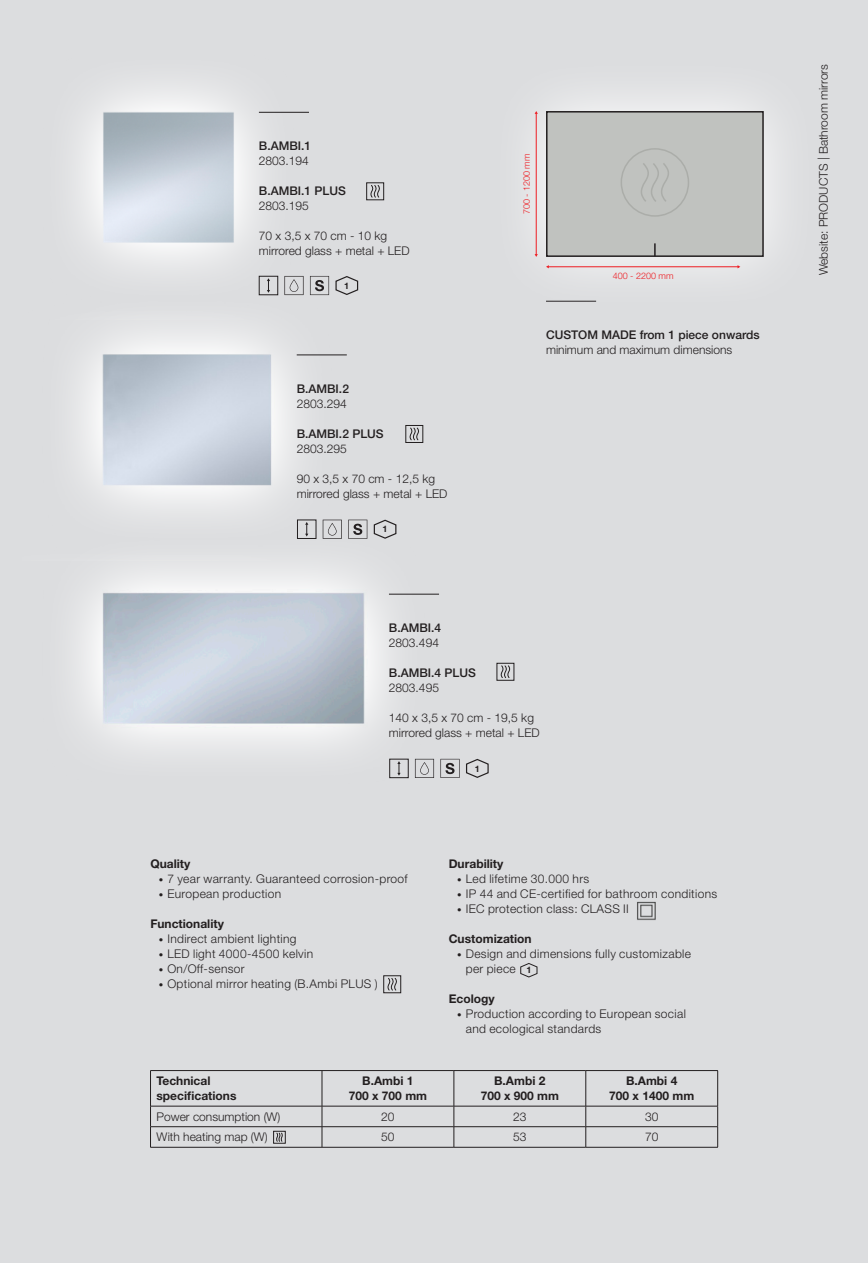
<style>
.page{position:relative;width:868px;height:1263px;background:#fff}
.page>*{position:absolute;margin:0;border:0;box-sizing:border-box;transform-origin:0 0}
.t1{font:300 12px/15px "Helvetica Neue LT Std";letter-spacing:.03em;color:#231f20}
.t2{font:300 12px/15px "Helvetica Neue LT Std";color:#231f20}
.t3{font:700 12px/15px "Helvetica Neue LT Std";color:#231f20;text-align:center}
.t4{font:500 12px "Helvetica Neue LT Std";color:#231f20}
.t5{font:300 9px "Helvetica Neue LT Std";color:#ee1d23}
.t6{font:700 9px "Helvetica Neue LT Std";color:#231f20}
.s1{font-weight:700;font-size:9px}
</style>
<div class="page">
<div style="left:0;top:0;width:867px;height:1263px;background:#dcdddf"></div>
<img style="left:78px;top:87px;width:231px;height:202px">
<img style="left:77px;top:567px;width:383px;height:212px">
<img style="left:77px;top:289px;width:291px;height:250px">
<hr style="left:259px;top:112px;width:50px;height:1px;background:#231f20">
<hr style="left:297px;top:355px;width:50px;height:1px;background:#231f20">
<hr style="left:389px;top:594px;width:50px;height:1px;background:#231f20">
<div style="left:366px;top:182px;width:18px;height:18px;border:1px solid #231f20"></div>
<svg style="left:370px;top:185px;width:10px;height:13px"></svg>
<div style="left:405px;top:425px;width:18px;height:18px;border:1px solid #231f20"></div>
<svg style="left:409px;top:427px;width:10px;height:14px"></svg>
<div style="left:496px;top:663px;width:18px;height:17px;border:1px solid #231f20"></div>
<svg style="left:499px;top:665px;width:11px;height:14px"></svg>
<div style="left:546px;top:112px;width:217px;height:144px;background:#c0c2bf"></div>
<div style="left:546px;top:111px;width:217px;height:146px;border:2px solid #231f20"></div>
<div style="left:620px;top:148px;width:69px;height:69px;border:2px solid #abada9;border-radius:50%"></div>
<svg style="left:641px;top:163px;width:28px;height:39px"></svg>
<svg style="left:654px;top:243px;width:1px;height:13px"></svg>
<hr style="left:548px;top:266px;width:190px;height:1px;background:#ee1d23">
<hr style="left:536px;top:113px;width:1px;height:142px;background:#ee1d23">
<svg style="left:373px;top:519px;width:24px;height:20px"></svg>
<svg style="left:466px;top:758px;width:23px;height:20px"></svg>
<svg style="left:284px;top:276px;width:19px;height:19px"></svg>
<svg style="left:322px;top:520px;width:20px;height:19px"></svg>
<svg style="left:415px;top:759px;width:19px;height:19px"></svg>
<svg style="left:310px;top:276px;width:49px;height:20px"></svg>
<svg style="left:348px;top:520px;width:19px;height:19px"></svg>
<svg style="left:440px;top:759px;width:19px;height:19px"></svg>
<svg style="left:258px;top:276px;width:20px;height:19px"></svg>
<svg style="left:297px;top:519px;width:19px;height:20px"></svg>
<svg style="left:389px;top:758px;width:20px;height:20px"></svg>
<svg style="left:520px;top:963px;width:17px;height:15px"></svg>
<hr style="left:150px;top:1070px;width:172px;height:1px;background:#231f20">
<hr style="left:150px;top:1071px;width:1px;height:35px;background:#231f20">
<hr style="left:322px;top:1070px;width:132px;height:1px;background:#231f20">
<hr style="left:322px;top:1071px;width:1px;height:35px;background:#231f20">
<hr style="left:454px;top:1070px;width:131px;height:1px;background:#231f20">
<hr style="left:453px;top:1071px;width:1px;height:35px;background:#231f20">
<hr style="left:585px;top:1070px;width:132px;height:1px;background:#231f20">
<hr style="left:585px;top:1071px;width:1px;height:35px;background:#231f20">
<hr style="left:717px;top:1071px;width:1px;height:35px;background:#231f20">
<hr style="left:150px;top:1106px;width:172px;height:1px;background:#231f20">
<hr style="left:322px;top:1106px;width:132px;height:1px;background:#231f20">
<hr style="left:454px;top:1106px;width:131px;height:1px;background:#231f20">
<hr style="left:585px;top:1106px;width:132px;height:1px;background:#231f20">
<hr style="left:150px;top:1126px;width:172px;height:1px;background:#231f20">
<svg style="left:150px;top:1106px;width:1px;height:41px"></svg>
<hr style="left:322px;top:1126px;width:132px;height:1px;background:#231f20">
<svg style="left:322px;top:1106px;width:1px;height:41px"></svg>
<hr style="left:454px;top:1126px;width:131px;height:1px;background:#231f20">
<svg style="left:453px;top:1106px;width:1px;height:41px"></svg>
<hr style="left:585px;top:1126px;width:132px;height:1px;background:#231f20">
<svg style="left:585px;top:1106px;width:1px;height:41px"></svg>
<svg style="left:717px;top:1106px;width:1px;height:41px"></svg>
<hr style="left:150px;top:1147px;width:172px;height:1px;background:#231f20">
<hr style="left:322px;top:1147px;width:132px;height:1px;background:#231f20">
<hr style="left:454px;top:1147px;width:131px;height:1px;background:#231f20">
<hr style="left:585px;top:1147px;width:132px;height:1px;background:#231f20">
<img style="left:637px;top:901px;width:18px;height:19px">
<div style="left:383px;top:975px;width:18px;height:18px;border:1px solid #231f20"></div>
<svg style="left:387px;top:978px;width:10px;height:13px"></svg>
<div style="left:273px;top:1131px;width:12px;height:12px;border:1px solid #231f20"></div>
<svg style="left:275px;top:1132px;width:8px;height:10px"></svg>
<p class="t4" style="left:259px;top:139px;width:54px">B.AMBI.1</p>
<p class="t1" style="left:259px;top:153px;width:52px">2803.194</p>
<p class="t4" style="left:259px;top:184px;width:88px">B.AMBI.1 PLUS</p>
<p class="t1" style="left:259px;top:198px;width:52px">2803.195</p>
<p class="t2" style="left:259px;top:228px;width:152px">70 x 3,5 x 70 cm - 10 kg mirrored glass + metal + LED</p>
<p class="t6" style="left:344px;top:280px;width:7px">1</p>
<p class="t4" style="left:297px;top:382px;width:54px">B.AMBI.2</p>
<p class="t1" style="left:297px;top:396px;width:52px">2803.294</p>
<p class="t4" style="left:297px;top:427px;width:88px">B.AMBI.2 PLUS</p>
<p class="t1" style="left:297px;top:441px;width:52px">2803.295</p>
<p class="t2" style="left:297px;top:471px;width:152px">90 x 3,5 x 70 cm - 12,5 kg mirrored glass + metal + LED</p>
<p class="t6" style="left:382px;top:524px;width:7px">1</p>
<p class="t5" style="left:521px;top:214px;width:62px;rotate:-90deg">700 - 1200 mm</p>
<p class="t5" style="left:612px;top:270px;width:62px">400 - 2200 mm</p>
<p class="t4" style="left:546px;top:328px;width:215px">CUSTOM MADE from 1 piece onwards</p>
<p class="t2" style="left:546px;top:342px;width:188px">minimum and maximum dimensions</p>
<p class="t4" style="left:389px;top:621px;width:54px">B.AMBI.4</p>
<p class="t1" style="left:389px;top:635px;width:52px">2803.494</p>
<p class="t4" style="left:389px;top:666px;width:88px">B.AMBI.4 PLUS</p>
<p class="t1" style="left:389px;top:680px;width:52px">2803.495</p>
<p class="t2" style="left:389px;top:710px;width:152px">140 x 3,5 x 70 cm - 19,5 kg mirrored glass + metal + LED</p>
<p class="t3" style="left:150px;top:856px;width:41px">Quality</p>
<p class="t1" style="left:159px;top:871px;width:250px"><span class="s1">•</span> 7 year warranty. Guaranteed corrosion-proof</p>
<p class="t1" style="left:159px;top:886px;width:124px"><span class="s1">•</span> European production</p>
<p class="t3" style="left:150px;top:916px;width:75px">Functionality</p>
<p class="t1" style="left:159px;top:931px;width:139px"><span class="s1">•</span> Indirect ambient lighting</p>
<p class="t1" style="left:159px;top:946px;width:156px"><span class="s1">•</span> LED light 4000-4500 kelvin</p>
<p class="t1" style="left:159px;top:961px;width:87px"><span class="s1">•</span> On/Off-sensor</p>
<p class="t1" style="left:159px;top:976px;width:220px"><span class="s1">•</span> Optional mirror heating (B.Ambi PLUS )</p>
<p class="t6" style="left:475px;top:763px;width:7px">1</p>
<p class="t3" style="left:448px;top:856px;width:56px">Durability</p>
<p class="t1" style="left:457px;top:871px;width:133px"><span class="s1">•</span> Led lifetime 30.000 hrs</p>
<p class="t1" style="left:457px;top:886px;width:261px"><span class="s1">•</span> IP 44 and CE-certified for bathroom conditions</p>
<p class="t1" style="left:457px;top:901px;width:173px"><span class="s1">•</span> IEC protection class: CLASS II</p>
<p class="t3" style="left:448px;top:931px;width:84px">Customization</p>
<p class="t1" style="left:465px;top:946px;width:227px;text-indent:-9px"><span class="s1">•</span> Design and dimensions fully customizable per piece</p>
<p class="t3" style="left:448px;top:991px;width:47px">Ecology</p>
<p class="t1" style="left:465px;top:1006px;width:221px;text-indent:-9px"><span class="s1">•</span> Production according to European social and ecological standards</p>
<p class="t6" style="left:526px;top:965px;width:7px">1</p>
<p class="t3" style="left:156px;top:1073px;width:81px;text-align:left">Technical specifications</p>
<p class="t3" style="left:349px;top:1073px;width:80px">B.Ambi 1<br>700 x 700 mm</p>
<p class="t3" style="left:480px;top:1073px;width:80px">B.Ambi 2<br>700 x 900 mm</p>
<p class="t3" style="left:609px;top:1073px;width:86px">B.Ambi 4<br>700 x 1400 mm</p>
<p class="t2" style="left:156px;top:1109px;width:125px">Power consumption (W)</p>
<p class="t1" style="left:381px;top:1109px;width:15px">20</p>
<p class="t1" style="left:513px;top:1109px;width:15px">23</p>
<p class="t1" style="left:645px;top:1109px;width:15px">30</p>
<p class="t2" style="left:156px;top:1129px;width:112px">With heating map (W)</p>
<p class="t1" style="left:381px;top:1129px;width:15px">50</p>
<p class="t1" style="left:513px;top:1129px;width:15px">53</p>
<p class="t1" style="left:645px;top:1129px;width:15px">70</p>
<p class="t2" style="left:815px;top:275px;width:213px;rotate:-90deg">Website: PRODUCTS | Bathroom mirrors</p>
</div>
